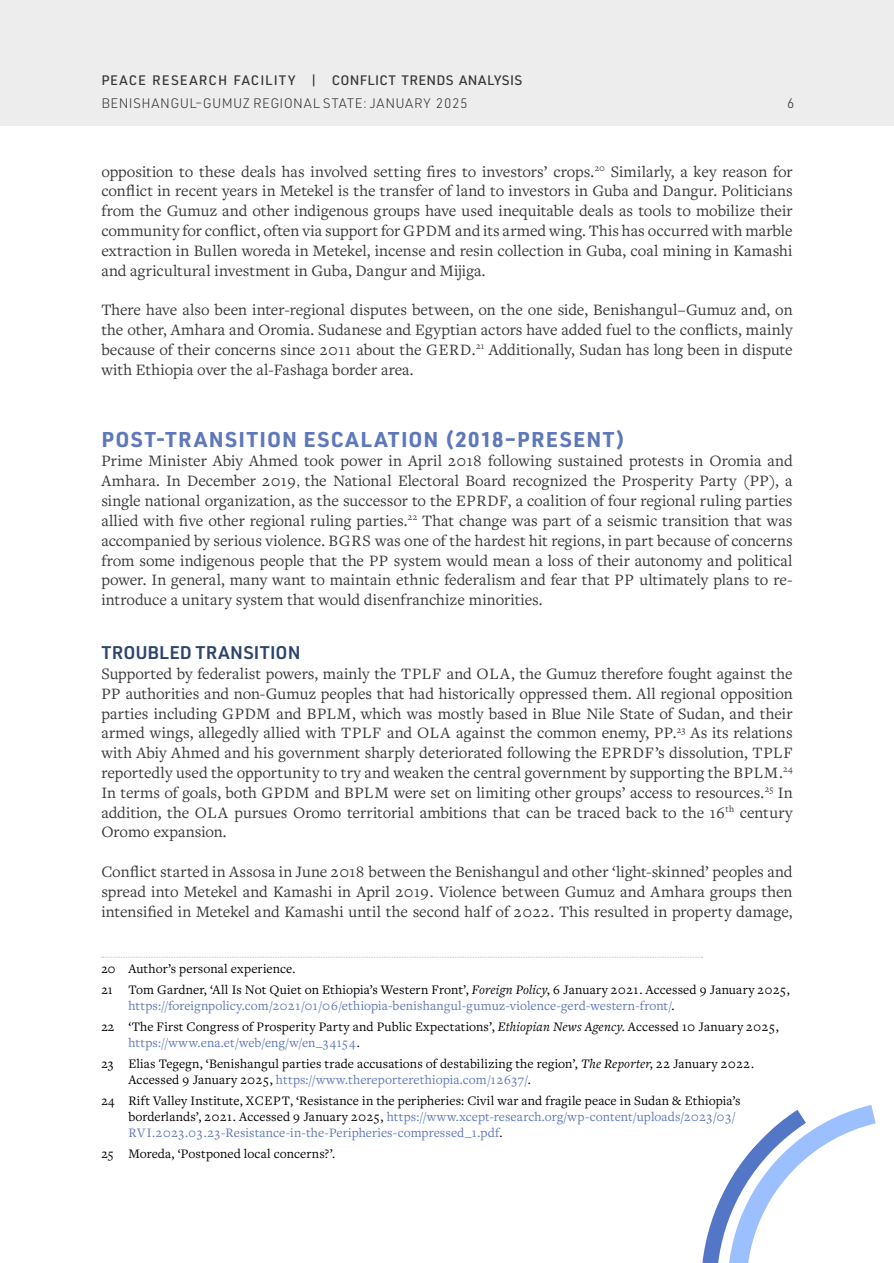
<style>
.page{position:relative;width:894px;height:1263px;background:#fff}
.page>*{position:absolute;margin:0;border:0;box-sizing:border-box;transform-origin:0 0}
.t1{font:700 21px "URWDIN";letter-spacing:.065em;color:#5f78bb}
.t2{font:600 18px "URWDIN";letter-spacing:.015em;color:#2d456e}
.t3{font:16.5px/19.8px "Freight Text Pro";letter-spacing:.005em;color:#383839;text-align:justify}
.t4{font:13.5px/20.7px "Freight Text Pro";letter-spacing:.01em;color:#000}
.t5{font:13.5px/20.7px "Freight Text Pro";letter-spacing:.005em;color:#5f78bb}
.t6{font:500 13.5px "URWDIN";letter-spacing:.05em;color:#383839}
.t7{font:300 13.5px "URWDIN";letter-spacing:.035em;color:#383839}
.s1{font-family:"Georgia";font-size:12px}
.s2{font-style:italic}
.s3{color:#000}
.s4{font-style:italic;color:#000}
.s5{color:#5f78bb}
</style>
<div class="page">
<div style="left:0;top:0;width:893px;height:126px;background:#ededee"></div>
<svg style="left:102px;top:956px;width:600px;height:1px"></svg>
<svg style="left:702px;top:1105px;width:173px;height:158px"></svg>
<p class="t6" style="left:101px;top:71px;width:422px">PEACE RESEARCH FACILITY | CONFLICT TRENDS ANALYSIS</p>
<p class="t7" style="left:101px;top:94px;width:367px">BENISHANGUL–GUMUZ REGIONAL STATE: JANUARY 2025</p>
<p class="t7" style="left:786px;top:94px;width:9px">6</p>
<p class="t3" style="left:101px;top:161px;width:692px">opposition to these deals has involved setting fires to investors’ crops.<sup>20</sup> Similarly, a key reason for conflict in recent years in Metekel is the transfer of land to investors in Guba and Dangur. Politicians from the Gumuz and other indigenous groups have used inequitable deals as tools to mobilize their community for conflict, often via support for GPDM and its armed wing. This has occurred with marble extraction in Bullen woreda in Metekel, incense and resin collection in Guba, coal mining in Kamashi and agricultural investment in Guba, Dangur and Mijiga.</p>
<p class="t3" style="left:101px;top:299px;width:692px">There have also been inter-regional disputes between, on the one side, Benishangul–Gumuz and, on the other, Amhara and Oromia. Sudanese and Egyptian actors have added fuel to the conflicts, mainly because of their concerns since 2011 about the GERD.<sup>21</sup> Additionally, Sudan has long been in dispute with Ethiopia over the al-Fashaga border area.</p>
<p class="t1" style="left:101px;top:425px;width:525px">POST-TRANSITION ESCALATION (2018–PRESENT)</p>
<p class="t3" style="left:101px;top:451px;width:692px">Prime Minister Abiy Ahmed took power in April 2018 following sustained protests in Oromia and Amhara. In December 2019<span class="s1">,</span> the National Electoral Board recognized the Prosperity Party (PP), a single national organization, as the successor to the EPRDF, a coalition of four regional ruling parties allied with five other regional ruling parties.<sup>22</sup> That change was part of a seismic transition that was accompanied by serious violence. BGRS was one of the hardest hit regions, in part because of concerns from some indigenous people that the PP system would mean a loss of their autonomy and political power. In general, many want to maintain ethnic federalism and fear that PP ultimately plans to re&shy;introduce a unitary system that would disenfranchize minorities.</p>
<p class="t2" style="left:101px;top:640px;width:201px">TROUBLED TRANSITION</p>
<p class="t3" style="left:101px;top:663px;width:692px">Supported by federalist powers, mainly the TPLF and OLA, the Gumuz therefore fought against the PP authorities and non-Gumuz peoples that had historically oppressed them. All regional opposition parties including GPDM and BPLM, which was mostly based in Blue Nile State of Sudan, and their armed wings, allegedly allied with TPLF and OLA against the common enemy, PP.<sup>23</sup> As its relations with Abiy Ahmed and his government sharply deteriorated following the EPRDF’s dissolution, TPLF reportedly used the opportunity to try and weaken the central government by supporting the BPLM.<sup>24<br></sup>In terms of goals, both GPDM and BPLM were set on limiting other groups’ access to resources.<sup>25</sup> In addition, the OLA pursues Oromo territorial ambitions that can be traced back to the 16<sup>th</sup> century Oromo expansion.</p>
<p class="t3" style="left:101px;top:861px;width:692px">Conflict started in Assosa in June 2018 between the Benishangul and other ‘light-skinned’ peoples and spread into Metekel and Kamashi in April 2019. Violence between Gumuz and Amhara groups then intensified in Metekel and Kamashi until the second half of 2022. This resulted in property damage,</p>
<p class="t4" style="left:101px;top:958px;width:690px">20 Author’s personal experience.<br>21 Tom Gardner, ‘All Is Not Quiet on Ethiopia’s Western Front’, <span class="s2">Foreign Policy</span>, 6 January 2021. Accessed 9 January 2025,</p>
<p class="t5" style="left:101px;top:995px;width:678px;text-indent:27px">https://foreignpolicy.com/2021/01/06/ethiopia-benishangul-gumuz-violence-gerd-western-front/<span class="s3">.<br>22 ‘The First Congress of Prosperity Party and Public Expectations’,</span> <span class="s4">Ethiopian News Agency</span><span class="s3">. Accessed 10 January 2025,</span></p>
<p class="t4" style="left:101px;top:1032px;width:654px;text-indent:27px"><span class="s5">https://www.ena.et/web/eng/w/en_34154</span>.<br>23 Elias Tegegn, ‘Benishangul parties trade accusations of destabilizing the region’, <span class="s2">The Reporter</span>, 22 January 2022.</p>
<p class="t4" style="left:101px;top:1069px;width:640px;text-indent:27px">Accessed 9 January 2025, <span class="s5">https://www.thereporterethiopia.com/12637/</span>.<br>24 Rift Valley Institute, XCEPT, ‘Resistance in the peripheries: Civil war and fragile peace in Sudan &amp; Ethiopia’s</p>
<p class="t5" style="left:128px;top:1108px;width:608px;line-height:16.2px"><span class="s3">borderlands’, 2021. Accessed 9 January 2025,</span> https://www.xcept-research.org/wp-content/uploads/2023/03/<br>RVI.2023.03.23-Resistance-in-the-Peripheries-compressed_1.pdf<span class="s3">.</span></p>
<p class="t4" style="left:101px;top:1142px;width:235px">25 Moreda, ‘Postponed local concerns?’.</p>
</div>
